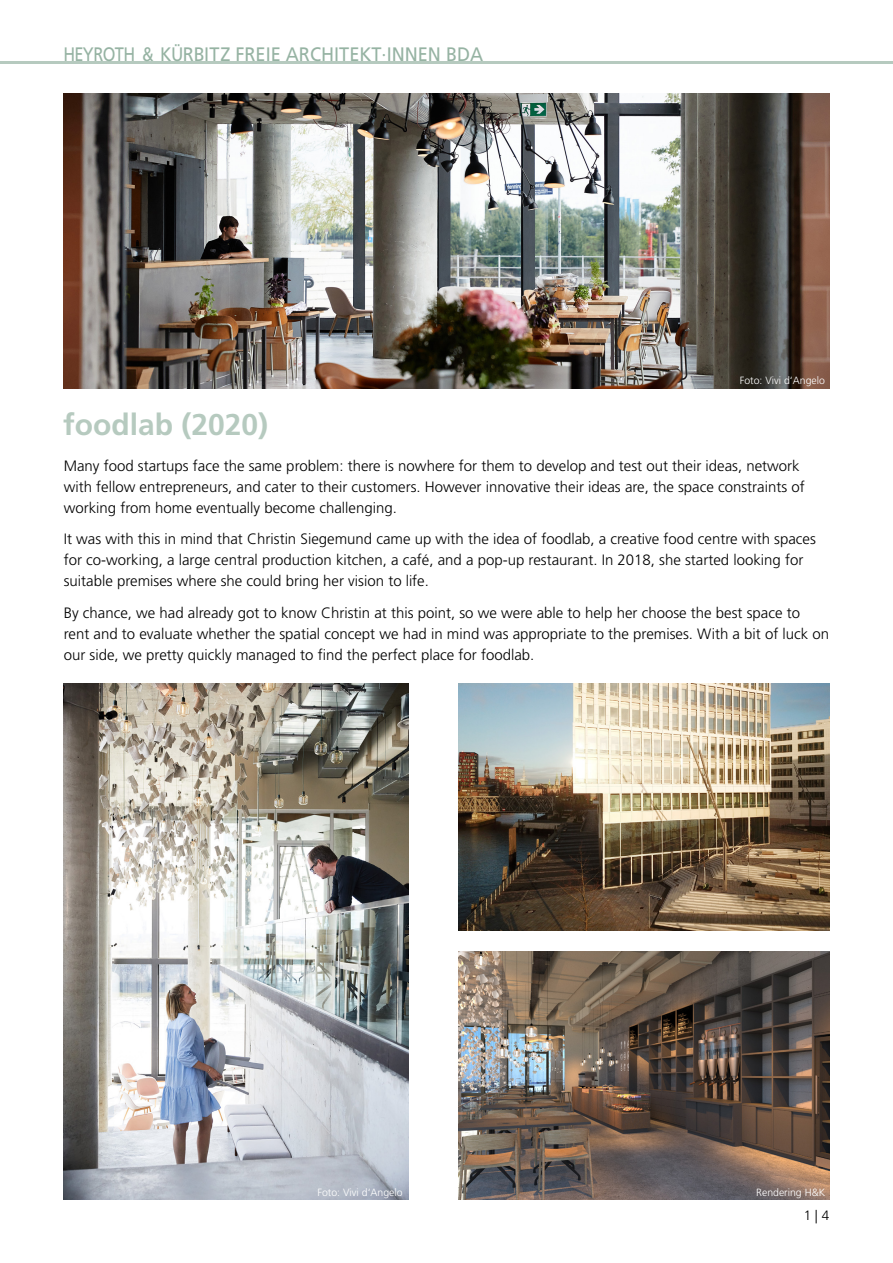
<style>
.page{position:relative;width:893px;height:1263px;background:#fff}
.page>*{position:absolute;margin:0;border:0;box-sizing:border-box;transform-origin:0 0}
.t1{font:700 30px "Frutiger LT Pro";color:#b6cabf}
.t2{font:19.5px "Frutiger LT Pro";color:#96b3a3;scale:.84 1}
.t3{font:300 15px/21px "Frutiger LT Pro";color:#000}
.t4{font:300 13.5px "Frutiger LT Pro";color:#000}
.t5{font:300 10.5px "Frutiger LT Pro";color:#fff}
</style>
<div class="page">
<hr style="left:0;top:61px;width:893px;height:3px;background:#b6cabf">
<img style="left:63px;top:94px;width:766px;height:294px">
<img style="left:64px;top:683px;width:344px;height:516px">
<img style="left:459px;top:952px;width:370px;height:247px">
<img style="left:459px;top:683px;width:370px;height:248px">
<h2 class="t2" style="left:63px;top:43px;width:501px">HEYROTH &amp; KÜRBITZ FREIE ARCHITEKT·INNEN BDA</h2>
<p class="t1" style="left:63px;top:407px;width:207px">foodlab (2020)</p>
<p class="t5" style="left:740px;top:374px;width:87px">Foto: Vivi d‘Angelo</p>
<p class="t3" style="left:64px;top:455px;width:742px">Many food startups face the same problem: there is nowhere for them to develop and test out their ideas, network with fellow entrepreneurs, and cater to their customers. However innovative their ideas are, the space constraints of working from home eventually become challenging.</p>
<p class="t3" style="left:64px;top:529px;width:754px">It was with this in mind that Christin Siegemund came up with the idea of foodlab, a creative food centre with spaces for co-working, a large central production kitchen, a café, and a pop-up restaurant. In 2018, she started looking for suitable premises where she could bring her vision to life.</p>
<p class="t3" style="left:64px;top:602px;width:767px">By chance, we had already got to know Christin at this point, so we were able to help her choose the best space to rent and to evaluate whether the spatial concept we had in mind was appropriate to the premises. With a bit of luck on our side, we pretty quickly managed to find the perfect place for foodlab.</p>
<p class="t5" style="left:317px;top:1186px;width:87px">Foto: Vivi d‘Angelo</p>
<p class="t5" style="left:756px;top:1186px;width:70px">Rendering H&amp;K</p>
<p class="t4" style="left:804px;top:1207px;width:27px">1 | 4</p>
</div>
